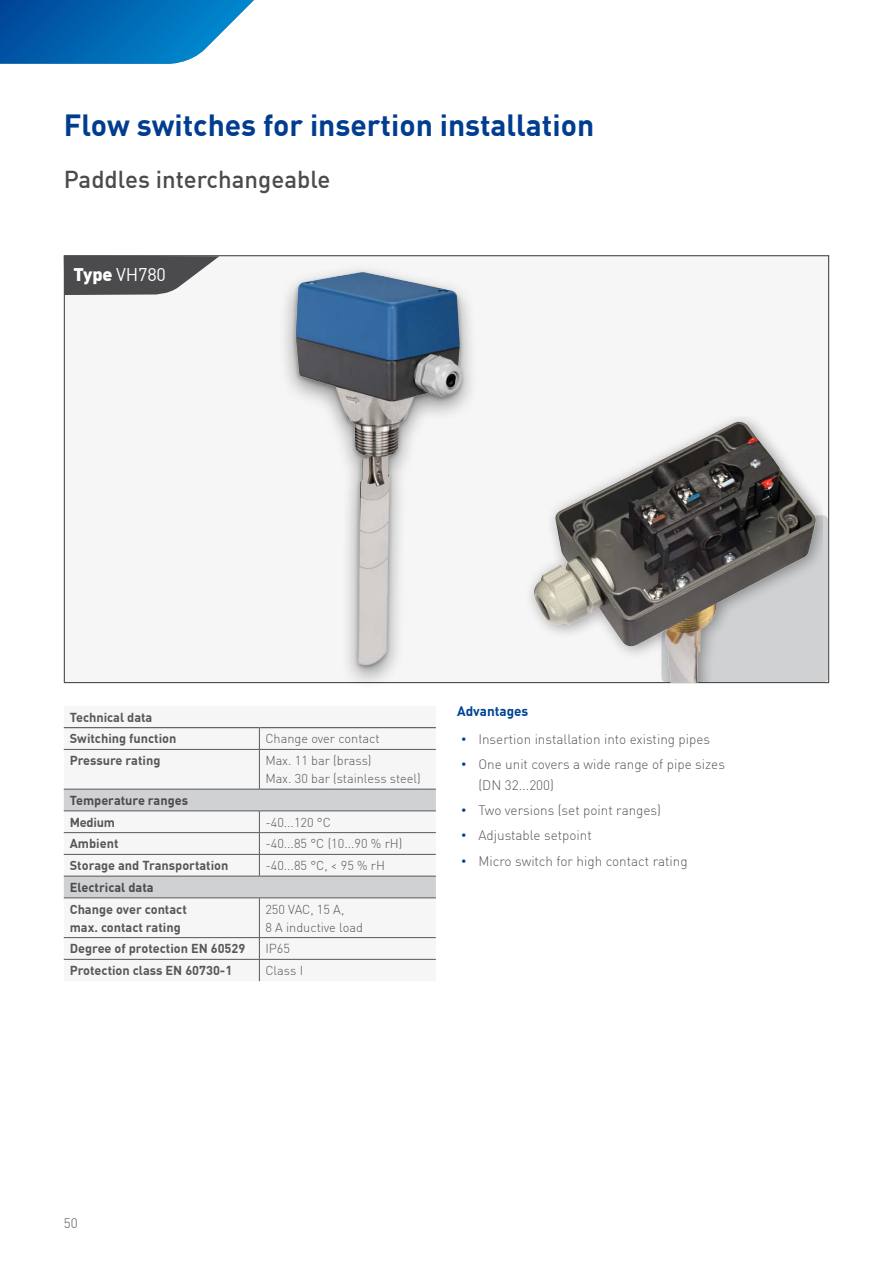
<style>
.page{position:relative;width:893px;height:1263px;background:#fff}
.page>*{position:absolute;margin:0;border:0;box-sizing:border-box;transform-origin:0 0}
.t1{font:700 30px "DIN Offc";color:#003d90}
.t2{font:500 24px "DIN Offc";color:#4b4b4d}
.t3{font:18px "DIN Offc";color:#fff}
.t4{font:300 13.5px/21px "DIN Offc";color:#58585a}
.t5{font:700 13.5px "DIN Offc";color:#004494}
.t6{font:700 12.75px/21.8px "DIN Offc";color:#58585a}
.t7{font:300 12.75px/18px "DIN Offc";color:#58585a}
.t8{font:700 12.75px "DIN Offc";color:#4b4b4d}
.s1{font-weight:900}
.s2{font-family:"Arial";font-weight:400;color:#003d90}
</style>
<div class="page">
<svg style="left:0;top:0;width:254px;height:64px;background:#207bbd"></svg>
<div style="left:64px;top:255px;width:765px;height:428px;background:#f6f6f6;border:1px solid #4b4b4d"></div>
<svg style="left:64px;top:256px;width:155px;height:39px;background:#58585a"></svg>
<div style="left:64px;top:728px;width:372px;height:253px;background:#f6f6f6"></div>
<svg style="left:259px;top:728px;width:1px;height:21px"></svg>
<hr style="left:64px;top:749px;width:195px;height:1px;background:#58585a">
<hr style="left:259px;top:749px;width:177px;height:1px;background:#58585a">
<hr style="left:259px;top:750px;width:1px;height:39px;background:#58585a">
<svg style="left:64px;top:789px;width:372px;height:108px"></svg>
<hr style="left:64px;top:876px;width:195px;height:1px;background:#58585a">
<hr style="left:259px;top:876px;width:177px;height:1px;background:#58585a">
<hr style="left:64px;top:897px;width:195px;height:1px;background:#58585a">
<hr style="left:259px;top:897px;width:177px;height:1px;background:#58585a">
<hr style="left:259px;top:898px;width:1px;height:39px;background:#58585a">
<hr style="left:64px;top:937px;width:195px;height:1px;background:#58585a">
<hr style="left:259px;top:937px;width:177px;height:1px;background:#58585a">
<svg style="left:259px;top:938px;width:1px;height:43px"></svg>
<hr style="left:64px;top:959px;width:195px;height:1px;background:#58585a">
<hr style="left:259px;top:959px;width:177px;height:1px;background:#58585a">
<hr style="left:64px;top:727px;width:195px;height:1px;background:#58585a">
<hr style="left:259px;top:727px;width:177px;height:1px;background:#58585a">
<svg style="left:822px;top:515px;width:6px;height:167px"></svg>
<div style="left:277px;top:263px;width:202px;height:428px;background:#000;opacity:.45"></div>
<img style="left:197px;top:265px;width:282px;height:409px">
<img style="left:523px;top:418px;width:299px;height:264px">
<h1 class="t1" style="left:64px;top:105px;width:532px">Flow switches for insertion installation</h1>
<h2 class="t2" style="left:64px;top:164px;width:268px">Paddles interchangeable</h2>
<h3 class="t3" style="left:73px;top:263px;width:94px"><span class="s1">Type</span> VH 780</h3>
<p class="t6" style="left:70px;top:706px;width:108px">Technical data<br>Switching function</p>
<p class="t7" style="left:265px;top:730px;width:116px">Change over contact</p>
<p class="t6" style="left:70px;top:749px;width:92px">Pressure rating</p>
<p class="t7" style="left:265px;top:751px;width:157px">Max. 11 bar (brass)<br>Max. 30 bar (stainless steel)</p>
<p class="t8" style="left:70px;top:792px;width:120px">Temperature ranges</p>
<p class="t6" style="left:70px;top:810px;width:47px">Medium</p>
<p class="t7" style="left:265px;top:813px;width:67px">-40...120 °C</p>
<p class="t6" style="left:70px;top:832px;width:50px">Ambient</p>
<p class="t7" style="left:265px;top:835px;width:139px">-40...85 °C (10...90 % rH)</p>
<p class="t6" style="left:70px;top:854px;width:160px">Storage and Transportation</p>
<p class="t7" style="left:265px;top:856px;width:121px">-40...85 °C, &lt; 95 % rH</p>
<p class="t8" style="left:70px;top:879px;width:85px">Electrical data</p>
<p class="t6" style="left:70px;top:899px;width:119px;line-height:18px">Change over contact max. contact rating</p>
<p class="t7" style="left:265px;top:900px;width:99px">250 VAC, 15 A,<br>8 A inductive load</p>
<p class="t6" style="left:70px;top:937px;width:177px">Degree of protection EN 60529</p>
<p class="t7" style="left:265px;top:940px;width:26px">IP65</p>
<p class="t6" style="left:70px;top:959px;width:164px">Protection class EN 60730-1</p>
<p class="t7" style="left:265px;top:961px;width:39px">Class I</p>
<p class="t5" style="left:457px;top:702px;width:73px">Advantages</p>
<p class="t4" style="left:461px;top:728px;width:250px"><span class="s2">•</span> Insertion installation into existing pipes</p>
<p class="t4" style="left:478px;top:753px;width:248px;text-indent:-17px"><span class="s2">•</span> One unit covers a wide range of pipe sizes (DN 32...200)</p>
<p class="t4" style="left:461px;top:800px;width:201px"><span class="s2">•</span> Two versions (set point ranges)</p>
<p class="t4" style="left:461px;top:825px;width:132px"><span class="s2">•</span> Adjustable setpoint</p>
<p class="t4" style="left:461px;top:850px;width:228px"><span class="s2">•</span> Micro switch for high contact rating</p>
<p class="t4" style="left:64px;top:1212px;width:15px">50</p>
</div>
